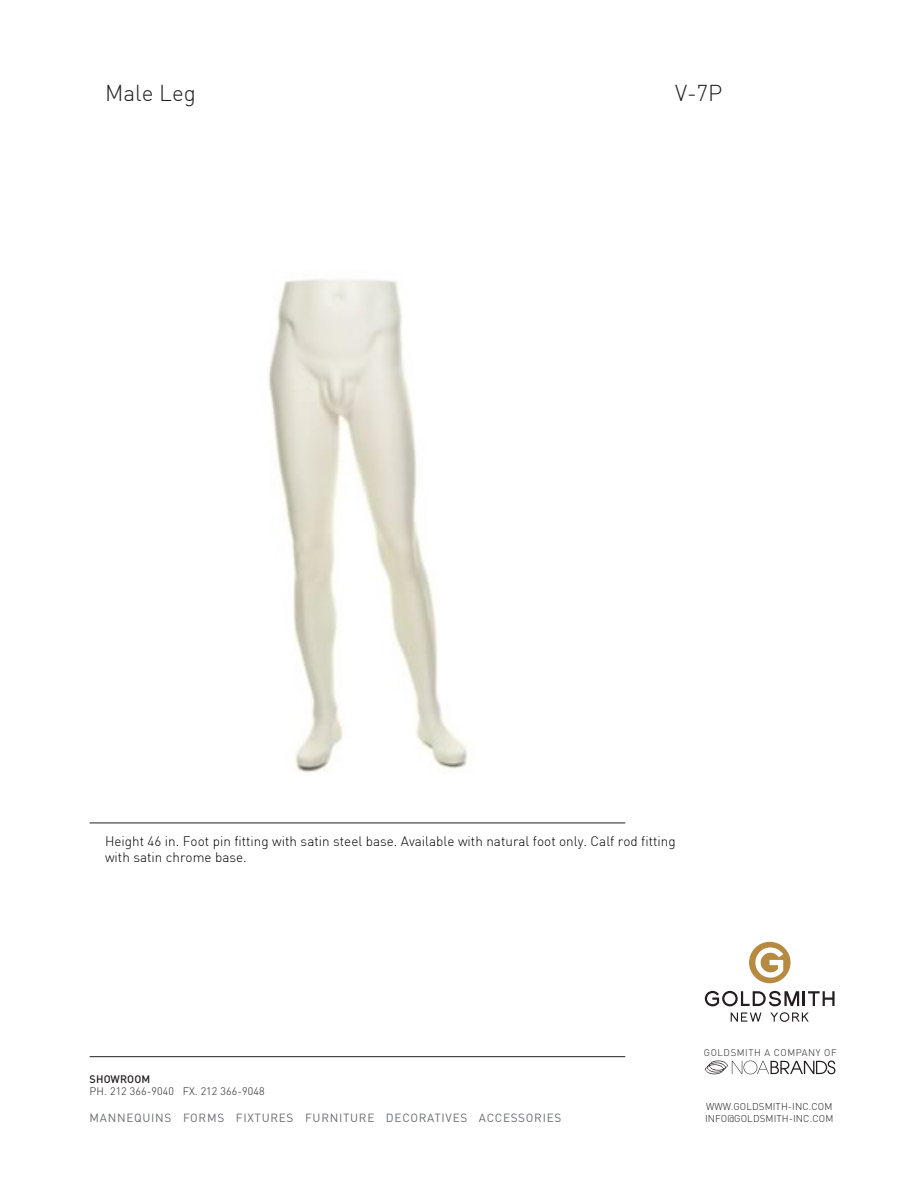
<style>
.page{position:relative;width:918px;height:1188px;background:#fff}
.page>*{position:absolute;margin:0;border:0;box-sizing:border-box;transform-origin:0 0}
.t1{font:300 22.5px "DIN Pro";color:#231f20}
.t2{font:300 13.5px/16.2px "DIN Pro";color:#000}
.t3{font:11.7px "DIN";letter-spacing:.06em;color:#6c6d70}
.t4{font:300 10.8px "DIN";letter-spacing:.01em;color:#231f20}
.t5{font:500 10.8px "DIN";letter-spacing:.01em;color:#231f20}
.t6{font:300 9.75px "DIN";letter-spacing:.01em;color:#231f20}
.t7{font:300 9.6px "DIN";letter-spacing:.06em;color:#231f20}
</style>
<div class="page">
<hr style="left:90px;top:823px;width:535px;height:1px;background:#231f20">
<hr style="left:90px;top:1056px;width:535px;height:1px;background:#231f20">
<div style="left:749px;top:942px;width:42px;height:41px;background:#b68b41;border-radius:50%"></div>
<svg style="left:705px;top:991px;width:130px;height:15px"></svg>
<svg style="left:731px;top:1013px;width:30px;height:9px"></svg>
<svg style="left:770px;top:1012px;width:39px;height:10px"></svg>
<svg style="left:755px;top:947px;width:28px;height:31px"></svg>
<svg style="left:705px;top:1061px;width:130px;height:13px"></svg>
<img style="left:268px;top:279px;width:200px;height:493px">
<h1 class="t1" style="left:105px;top:83px;width:93px">Male Leg</h1>
<h1 class="t1" style="left:675px;top:83px;width:49px">V-7P</h1>
<p class="t2" style="left:105px;top:834px;width:572px">Height 46 in. Foot pin fitting with satin steel base. Available with natural foot only. Calf rod fitting with satin chrome base.</p>
<p class="t5" style="left:90px;top:1072px;width:62px">SHOWROOM</p>
<p class="t4" style="left:90px;top:1085px;width:177px">PH. 212 366-9040 FX. 212 366-9048</p>
<p class="t3" style="left:90px;top:1110px;width:473px">MANNEQUINS FORMS FIXTURES FURNITURE DECORATIVES ACCESSORIES</p>
<p class="t7" style="left:704px;top:1047px;width:134px">GOLDSMITH A COMPANY OF</p>
<p class="t6" style="left:706px;top:1100px;width:128px">WWW.GOLDSMITH-INC.COM</p>
<p class="t6" style="left:705px;top:1112px;width:130px">INFO@GOLDSMITH-INC.COM</p>
</div>
